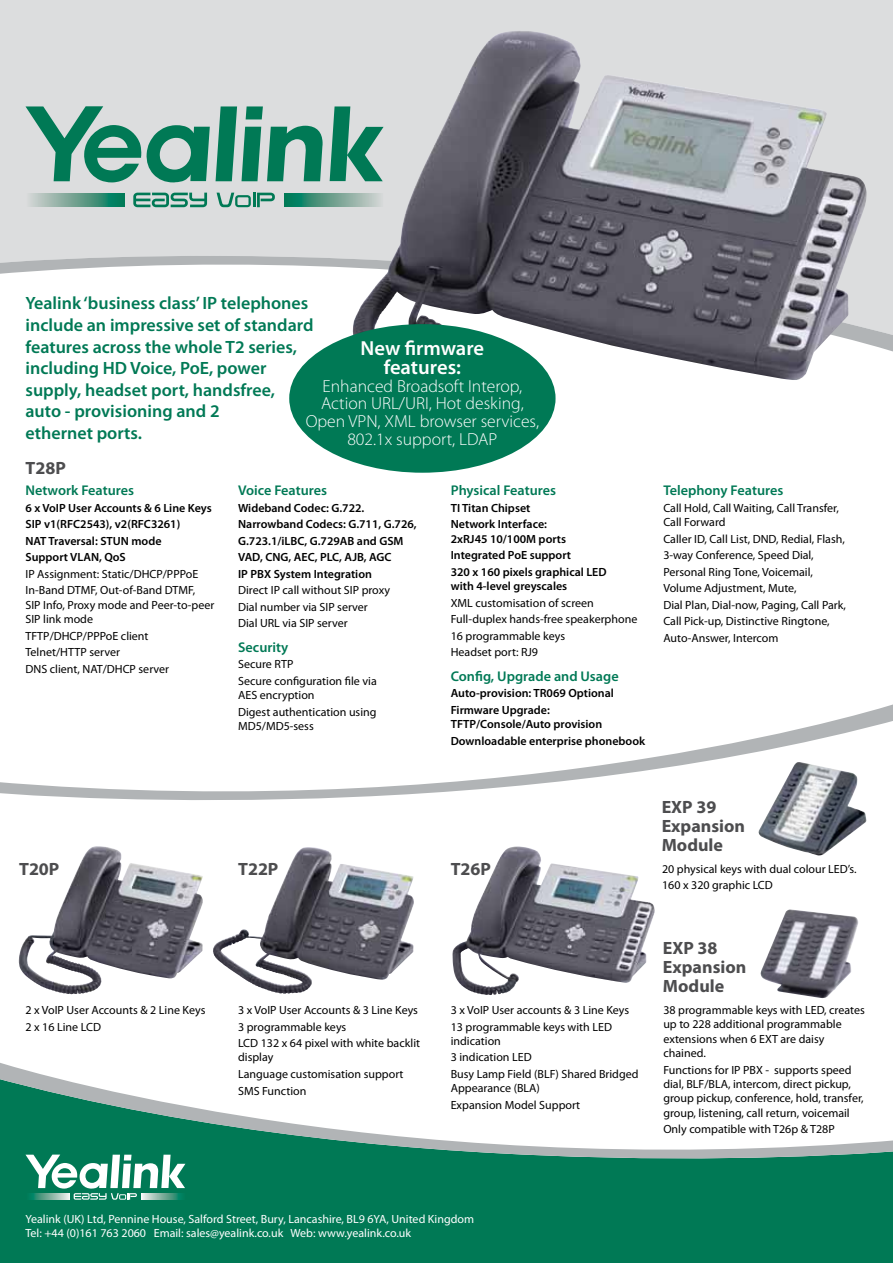
<style>
.page{position:relative;width:893px;height:1263px;background:#fff}
.page>*{position:absolute;margin:0;border:0;box-sizing:border-box;transform-origin:0 0}
.t1{font:600 20.4px/19px "Myriad Pro";color:#fff;text-align:center}
.t2{font:600 17.85px/21.6px "Myriad Pro";color:#007955}
.t3{font:700 17.85px/19.2px "Myriad Pro";color:#4d4d4f}
.t4{font:300 17.4px/17.7px "Myriad Pro";color:#fff;text-align:center}
.t5{font:600 14.1px "Myriad Pro";color:#007955}
.t6{font:11.85px/16.5px "Myriad Pro";color:#000}
.t7{font:600 11.85px/16.5px "Myriad Pro";color:#000}
.t8{font:11.85px/14.4px "Myriad Pro";color:#fff}
</style>
<div class="page">
<div style="left:0;top:0;width:893px;height:220px;background:#dcddde"></div>
<svg style="left:0;top:220px;width:893px;height:135px"></svg>
<img style="left:353px;top:31px;width:514px;height:351px">
<svg style="left:133px;top:193px;width:74px;height:14px"></svg>
<svg style="left:217px;top:193px;width:58px;height:14px"></svg>
<svg style="left:26px;top:193px;width:99px;height:13px"></svg>
<svg style="left:284px;top:193px;width:100px;height:13px"></svg>
<svg style="left:216px;top:106px;width:107px;height:75px;background:#66a794"></svg>
<svg style="left:330px;top:106px;width:54px;height:75px;background:#67a895"></svg>
<svg style="left:26px;top:106px;width:184px;height:76px;background:#7ab0a1"></svg>
<div style="left:0;top:1194px;width:893px;height:69px;background:#007955"></div>
<svg style="left:0;top:1063px;width:893px;height:131px"></svg>
<svg style="left:26px;top:1154px;width:159px;height:46px"></svg>
<svg style="left:0;top:704px;width:893px;height:118px"></svg>
<img style="left:213px;top:847px;width:201px;height:147px">
<img style="left:19px;top:846px;width:184px;height:149px">
<img style="left:452px;top:846px;width:203px;height:149px">
<img style="left:761px;top:909px;width:98px;height:89px">
<img style="left:758px;top:762px;width:108px;height:94px">
<div style="left:289px;top:324px;width:267px;height:149px;background:#007955;border-radius:50%"></div>
<h2 class="t2" style="left:26px;top:292px;width:290px">Yealink ‘business class’ IP telephones include an impressive set of standard features across the whole T2 series, including HD Voice, PoE, power supply, headset port, handsfree, auto - provisioning and 2<br>ethernet ports.</h2>
<h1 class="t1" style="left:361px;top:338px;width:125px">New firmware features:</h1>
<h3 class="t4" style="left:306px;top:377px;width:235px">Enhanced Broadsoft Interop,<br>Action URL/URI, Hot desking,<br>Open VPN, XML browser services,<br>802.1x support, LDAP</h3>
<h2 class="t3" style="left:26px;top:458px;width:42px">T28P</h2>
<p class="t5" style="left:26px;top:481px;width:110px">Network Features</p>
<p class="t7" style="left:26px;top:499px;width:188px">6 x VoIP User Accounts &amp; 6 Line Keys<br>SIP v1(RFC2543), v2(RFC3261)<br>NAT Traversal: STUN mode<br>Support VLAN, QoS</p>
<p class="t6" style="left:26px;top:565px;width:174px">IP Assignment: Static/DHCP/PPPoE<br>In-Band DTMF, Out-of-Band DTMF,</p>
<p class="t6" style="left:26px;top:597px;width:190px;line-height:14.4px">SIP Info, Proxy mode and Peer-to-peer<br>SIP link mode</p>
<p class="t6" style="left:26px;top:627px;width:145px">TFTP/DHCP/PPPoE client<br>Telnet/HTTP server<br>DNS client, NAT/DHCP server</p>
<p class="t5" style="left:238px;top:481px;width:90px">Voice Features</p>
<p class="t7" style="left:238px;top:499px;width:180px">Wideband Codec: G.722.<br>Narrowband Codecs: G.711, G.726,<br>G.723.1/iLBC, G.729AB and GSM<br>VAD, CNG, AEC, PLC, AJB, AGC<br>IP PBX System Integration</p>
<p class="t6" style="left:238px;top:582px;width:153px">Direct IP call without SIP proxy<br>Dial number via SIP server<br>Dial URL via SIP server</p>
<p class="t5" style="left:238px;top:638px;width:52px">Security</p>
<p class="t6" style="left:238px;top:656px;width:140px">Secure RTP<br>Secure configuration file via</p>
<p class="t6" style="left:238px;top:687px;width:140px">AES encryption<br>Digest authentication using</p>
<p class="t6" style="left:238px;top:718px;width:77px">MD5/MD5-sess</p>
<p class="t5" style="left:451px;top:481px;width:107px">Physical Features</p>
<p class="t7" style="left:451px;top:499px;width:98px">TI Titan Chipset<br>Network Interface:</p>
<p class="t7" style="left:451px;top:530px;width:157px">2xRJ45 10/100M ports<br>Integrated PoE support<br>320 x 160 pixels graphical LED</p>
<p class="t7" style="left:451px;top:577px;width:118px">with 4-level greyscales</p>
<p class="t6" style="left:451px;top:594px;width:188px">XML customisation of screen<br>Full-duplex hands-free speakerphone<br>16 programmable keys<br>Headset port: RJ9</p>
<p class="t5" style="left:451px;top:667px;width:169px">Config, Upgrade and Usage</p>
<p class="t7" style="left:451px;top:685px;width:165px">Auto-provision: TR069 Optional<br>Firmware Upgrade:</p>
<p class="t7" style="left:451px;top:716px;width:196px">TFTP/Console/Auto provision<br>Downloadable enterprise phonebook</p>
<p class="t5" style="left:663px;top:481px;width:121px">Telephony Features</p>
<p class="t6" style="left:663px;top:500px;width:177px;line-height:14.4px">Call Hold, Call Waiting, Call Transfer,<br>Call Forward</p>
<p class="t6" style="left:663px;top:530px;width:184px">Caller ID, Call List, DND, Redial, Flash, 3-way Conference, Speed Dial, Personal Ring Tone, Voicemail, Volume Adjustment, Mute,<br>Dial Plan, Dial-now, Paging, Call Park, Call Pick-up, Distinctive Ringtone, Auto-Answer, Intercom</p>
<h2 class="t3" style="left:19px;top:859px;width:42px">T20P</h2>
<h2 class="t3" style="left:238px;top:859px;width:42px">T22P</h2>
<h2 class="t3" style="left:451px;top:859px;width:42px">T26P</h2>
<p class="t6" style="left:26px;top:1001px;width:181px">2 x VoIP User Accounts &amp; 2 Line Keys<br>2 x 16 Line LCD</p>
<p class="t6" style="left:238px;top:1001px;width:184px">3 x VoIP User Accounts &amp; 3 Line Keys<br>3 programmable keys<br>LCD 132 x 64 pixel with white backlit</p>
<p class="t6" style="left:238px;top:1049px;width:167px">display<br>Language customisation support<br>SMS Function</p>
<p class="t6" style="left:451px;top:1001px;width:180px">3 x VoIP User accounts &amp; 3 Line Keys<br>13 programmable keys with LED</p>
<p class="t6" style="left:451px;top:1032px;width:189px">indication<br>3 indication LED<br>Busy Lamp Field (BLF) Shared Bridged</p>
<p class="t6" style="left:451px;top:1080px;width:131px">Appearance (BLA)<br>Expansion Model Support</p>
<h2 class="t3" style="left:662px;top:796px;width:85px">EXP 39<br>Expansion<br>Module</h2>
<p class="t6" style="left:662px;top:860px;width:196px">20 physical keys with dual colour LED’s.<br>160 x 320 graphic LCD</p>
<h2 class="t3" style="left:663px;top:937px;width:85px">EXP 38<br>Expansion<br>Module</h2>
<p class="t6" style="left:663px;top:1002px;width:203px;line-height:14.4px">38 programmable keys with LED, creates up to 228 additional programmable extensions when 6 EXT are daisy chained.</p>
<p class="t6" style="left:663px;top:1062px;width:202px;line-height:14.4px">Functions for IP PBX - supports speed dial, BLF/BLA, intercom, direct pickup, group pickup, conference, hold, transfer, group, listening, call return, voicemail</p>
<p class="t6" style="left:663px;top:1121px;width:173px">Only compatible with T26p &amp; T28P</p>
<p class="t8" style="left:26px;top:1212px;width:450px">Yealink (UK) Ltd, Pennine House, Salford Street, Bury, Lancashire, BL9 6YA, United Kingdom<br>Tel: +44 (0)161 763 2060 Email: sales@yealink.co.uk Web: www.yealink.co.uk</p>
</div>
